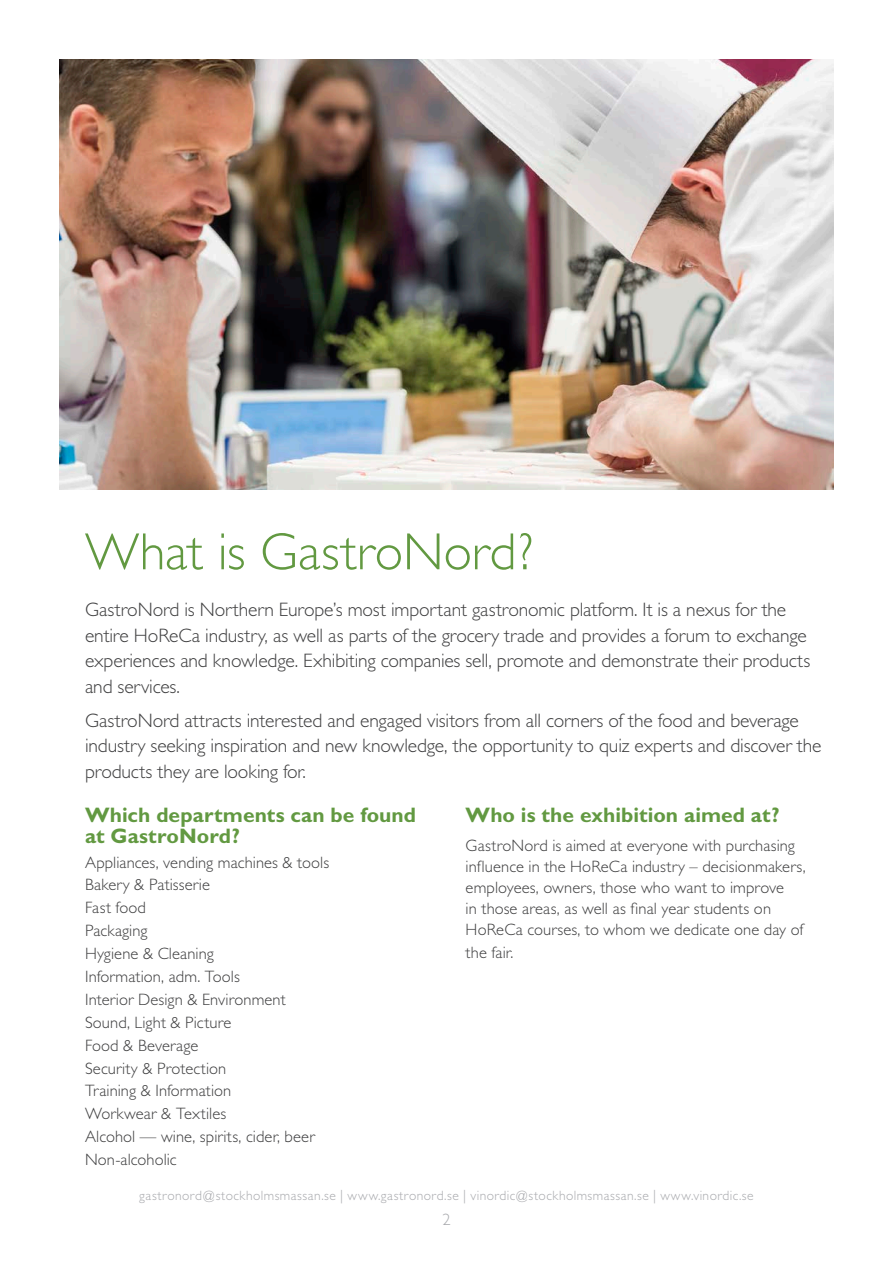
<style>
.page{position:relative;width:893px;height:1263px;background:#fff}
.page>*{position:absolute;margin:0;border:0;box-sizing:border-box;transform-origin:0 0}
.Rubbe_1{font:300 52.5px "Gill Sans";color:#629941}
.Bröd{font:700 21px/21px "Gill Sans";color:#629941}
.Ingress{font:300 19.5px/25.5px "Gill Sans";letter-spacing:-.005em;color:#3e3e3f}
.Bröd-2{font:300 16.5px/21px "Gill Sans";letter-spacing:.005em;color:#3e3e3f}
.t1{font:300 16.5px "Gill Sans";color:#a8a9ad}
.t2{font:300 13.5px "Gill Sans";letter-spacing:.035em;color:#a8a9ad}
</style>
<div class="page">
<img style="left:60px;top:60px;width:773px;height:429px">
<p class="Rubbe_1" style="left:85px;top:522px;width:450px">What is GastroNord?</p>
<p class="Ingress" style="left:85px;top:597px;width:727px">GastroNord is Northern Europe’s most important gastronomic platform. It is a nexus for the entire HoReCa industry, as well as parts of the grocery trade and provides a forum to exchange experiences and knowledge. Exhibiting companies sell, promote and demonstrate their products and services.</p>
<p class="Ingress" style="left:85px;top:707px;width:738px">GastroNord attracts interested and engaged visitors from all corners of the food and beverage industry seeking inspiration and new knowledge, the opportunity to quiz experts and discover the products they are looking for.</p>
<p class="Bröd" style="left:85px;top:804px;width:332px">Which departments can be found at GastroNord?</p>
<p class="Bröd-2" style="left:85px;top:852px;width:246px">Appliances, vending machines &amp; tools</p>
<p class="Bröd-2" style="left:85px;top:875px;width:126px">Bakery &amp; Patisserie</p>
<p class="Bröd-2" style="left:85px;top:897px;width:62px">Fast food</p>
<p class="Bröd-2" style="left:85px;top:920px;width:64px">Packaging</p>
<p class="Bröd-2" style="left:85px;top:943px;width:130px">Hygiene &amp; Cleaning</p>
<p class="Bröd-2" style="left:85px;top:966px;width:156px">Information, adm. Tools</p>
<p class="Bröd-2" style="left:85px;top:989px;width:202px">Interior Design &amp; Environment</p>
<p class="Bröd-2" style="left:85px;top:1012px;width:148px">Sound, Light &amp; Picture</p>
<p class="Bröd-2" style="left:85px;top:1035px;width:115px">Food &amp; Beverage</p>
<p class="Bröd-2" style="left:85px;top:1058px;width:143px">Security &amp; Protection</p>
<p class="Bröd-2" style="left:85px;top:1080px;width:148px">Training &amp; Information</p>
<p class="Bröd-2" style="left:85px;top:1103px;width:143px">Workwear &amp; Textiles</p>
<p class="Bröd-2" style="left:85px;top:1126px;width:231px">Alcohol — wine, spirits, cider, beer</p>
<p class="Bröd-2" style="left:85px;top:1149px;width:93px">Non-alcoholic</p>
<p class="Bröd" style="left:466px;top:804px;width:315px">Who is the exhibition aimed at?</p>
<p class="Bröd-2" style="left:466px;top:835px;width:341px">GastroNord is aimed at everyone with purchasing influence in the HoReCa industry – decisionmakers, employees, owners, those who want to improve<br>in those areas, as well as final year students on HoReCa courses, to whom we dedicate one day of</p>
<p class="Bröd-2" style="left:466px;top:942px;width:49px">the fair.</p>
<p class="t2" style="left:139px;top:1188px;width:616px">gastronord@stockholmsmassan.se | www.gastronord.se | vinordic@stockholmsmassan.se | www.vinordic.se</p>
<p class="t1" style="left:442px;top:1210px;width:10px">2</p>
</div>
